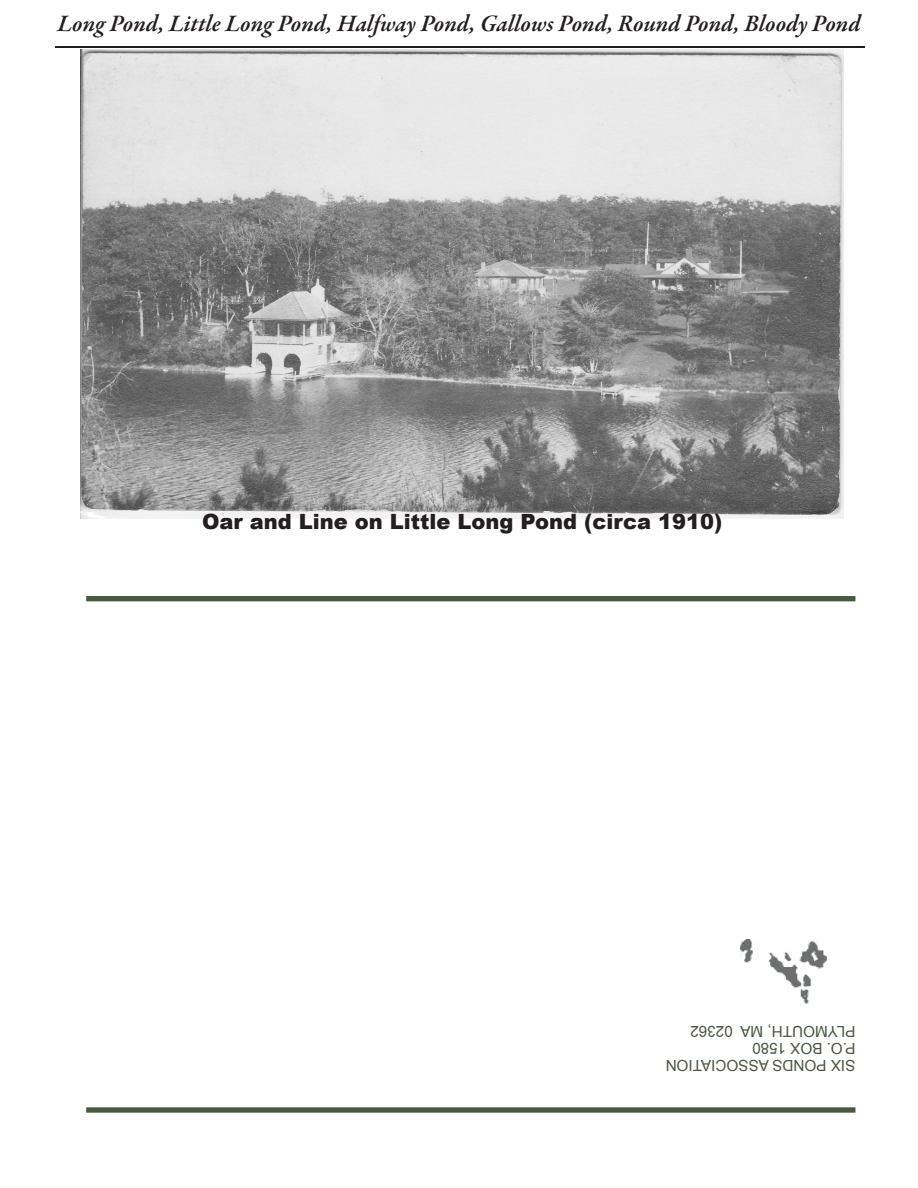
<style>
.page{position:relative;width:918px;height:1188px;background:#fff}
.page>*{position:absolute;margin:0;border:0;box-sizing:border-box;transform-origin:0 0}
.t1{font:italic 600 24px "Garamond Premr Pro";letter-spacing:-.005em;color:#231f20}
.t2{font:900 21px "Arial";color:#231f20}
.t3{font:15.3px "Arial";color:#4a5743}
</style>
<div class="page">
<hr style="left:54px;top:46px;width:813px;height:4px;background:#231f20;opacity:.75">
<div style="left:86px;top:1107px;width:769px;height:6px;background:#4a5743"></div>
<hr style="left:85px;top:527px;width:769px;height:1px;background:#4a5743">
<div style="left:86px;top:596px;width:769px;height:5px;background:#4a5743"></div>
<img style="left:740px;top:948px;width:88px;height:57px">
<img style="left:744px;top:939px;width:74px;height:9px">
<svg style="left:740px;top:941px;width:4px;height:7px"></svg>
<img style="left:80px;top:50px;width:763px;height:468px">
<p class="t1" style="left:57px;top:9px;width:805px">Long Pond, Little Long Pond, Halfway Pond, Gallows Pond, Round Pond, Bloody Pond</p>
<p class="t2" style="left:202px;top:506px;width:522px">Oar and Line on Little Long Pond (circa 1910)</p>
<p class="t3" style="left:733px;top:1040px;width:44px;rotate:-180deg">02362</p>
<p class="t3" style="left:855px;top:1040px;width:117px;rotate:-180deg">PLYMOUTH, MA</p>
<p class="t3" style="left:855px;top:1057px;width:105px;rotate:-180deg">P.O. BOX 1580</p>
<p class="t3" style="left:855px;top:1073px;width:191px;rotate:-180deg">SIX PONDS ASSOCIATION</p>
</div>
